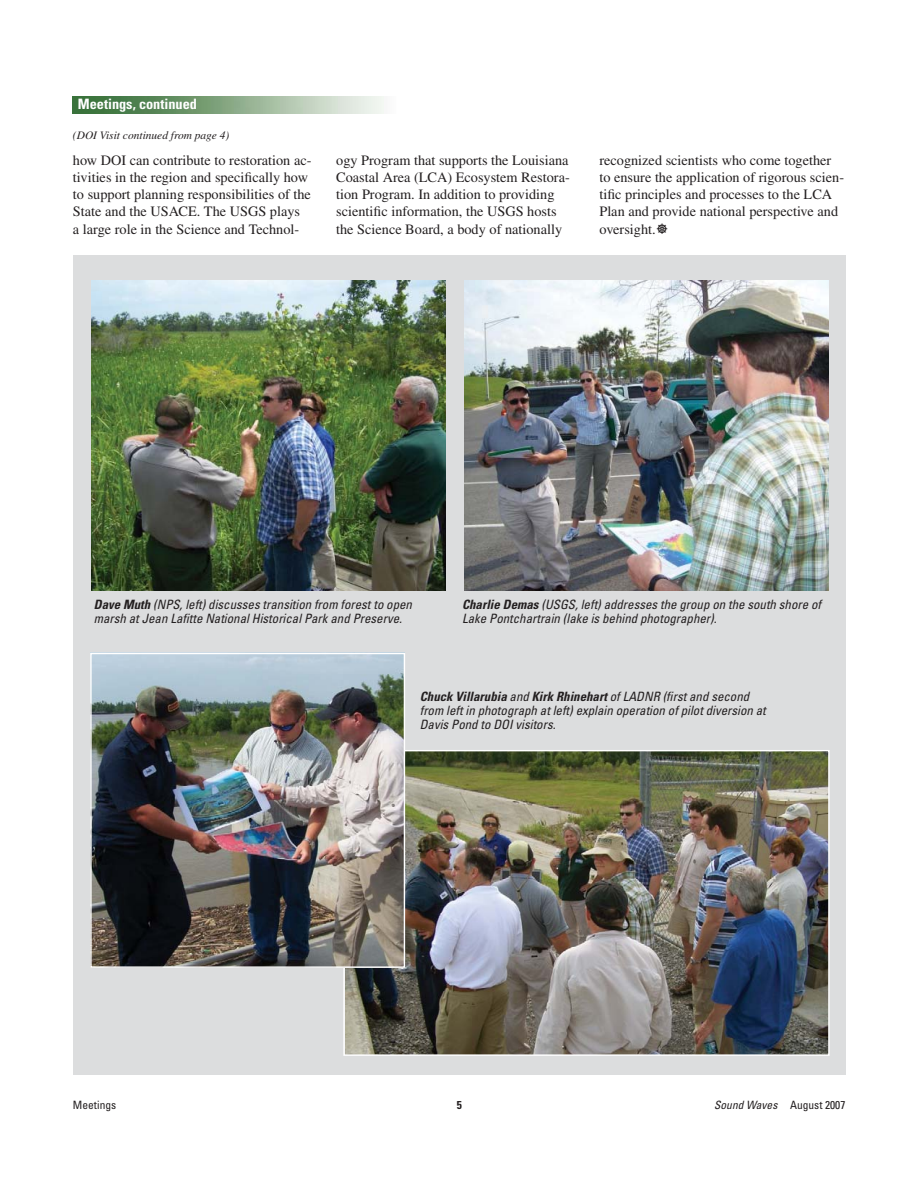
<style>
.page{position:relative;width:918px;height:1188px;background:#fff}
.page>*{position:absolute;margin:0;border:0;box-sizing:border-box;transform-origin:0 0}
.t1{font:14.25px/17.1px "Times";color:#231f20}
.t2{font:700 condensed 14.25px "Univers";color:#fff}
.t3{font:italic condensed 12.9px/14.2px "Univers";color:#231f20}
.t4{font:italic 11.4px "Times";color:#231f20}
.t5{font:italic condensed 11.4px "Univers";color:#231f20}
.t6{font:condensed 11.4px "Univers";color:#231f20}
.t7{font:700 condensed 11.4px "Univers";color:#231f20}
.s1{font-weight:700}
.s2{font-style:normal}
</style>
<div class="page">
<div style="left:73px;top:255px;width:772px;height:820px;background:#dcddde"></div>
<img style="left:346px;top:752px;width:482px;height:302px">
<img style="left:73px;top:96px;width:311px;height:17px">
<img style="left:92px;top:280px;width:354px;height:311px">
<img style="left:464px;top:280px;width:364px;height:311px">
<img style="left:92px;top:655px;width:311px;height:311px">
<div style="left:90px;top:653px;width:315px;height:315px;border:1px solid #fff"></div>
<p class="t2" style="left:78px;top:98px;width:121px">Meetings, continued</p>
<p class="t4" style="left:73px;top:132px;width:158px">(DOI Visit continued from page 4)</p>
<p class="t1" style="left:73px;top:153px;width:240px">how DOI can contribute to restoration ac&shy;tivities in the region and specifically how to support planning responsibilities of the State and the USACE. The USGS plays<br>a large role in the Science and Technol-</p>
<p class="t1" style="left:336px;top:153px;width:235px">ogy Program that supports the Louisiana Coastal Area (LCA) Ecosystem Restora&shy;tion Program. In addition to providing scientific information, the USGS hosts the Science Board, a body of nationally</p>
<p class="t1" style="left:599px;top:153px;width:246px">recognized scientists who come together to ensure the application of rigorous scien&shy;tific principles and processes to the LCA Plan and provide national perspective and oversight.</p>
<p class="t3" style="left:94px;top:599px;width:322px"><span class="s1">Dave Muth</span> (NPS,left)discusses transition from forestto open marsh atJean Lafitte NationalHistoricalPark and Preserve.</p>
<p class="t3" style="left:462px;top:599px;width:360px"><span class="s1">Charlie Demas</span> (USGS,left)addresses the group on the south shore of<br>Lake Pontchartrain (lake is behind photographer).</p>
<p class="t3" style="left:420px;top:690px;width:350px"><span class="s1">Chuck Villarubia</span> and <span class="s1">Kirk Rhinehart</span>of LADNR (firstand second from leftin photograph atleft)explain operation of pilotdiversion at<br>Davis Pond to DOIvisitors.</p>
<p class="t6" style="left:73px;top:1101px;width:45px">Meetings</p>
<p class="t7" style="left:457px;top:1100px;width:7px">5</p>
<p class="t5" style="left:714px;top:1101px;width:133px">Sound Waves <span class="s2">August 2007</span></p>
</div>
